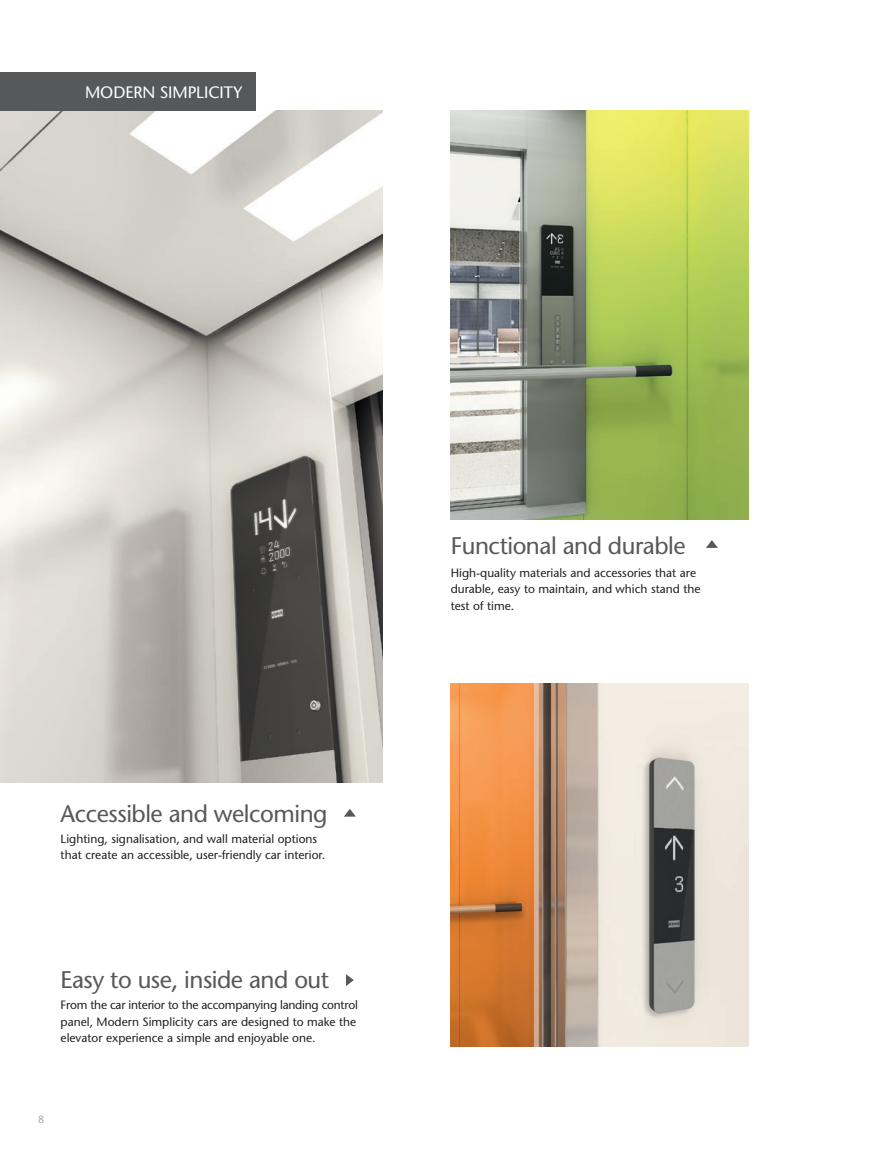
<style>
.page{position:relative;width:893px;height:1149px;background:#fff}
.page>*{position:absolute;margin:0;border:0;box-sizing:border-box;transform-origin:0 0}
._5_main_body_text_9{font:24px "Stone Sans";letter-spacing:-.02em;color:#57585a}
.Heading_cover_large{font:16.5px "Stone Sans";letter-spacing:-.005em;color:#fff}
._5_main_body_text_9-2{font:12px/16.5px "Stone Sans";color:#231f20}
.t1{font:10.5px "Stone Sans";color:#a8a9ad}
</style>
<div class="page">
<img style="left:451px;top:111px;width:297px;height:408px">
<img style="left:451px;top:683px;width:297px;height:363px">
<svg style="left:706px;top:540px;width:11px;height:7px"></svg>
<img style="left:0;top:111px;width:383px;height:671px">
<svg style="left:344px;top:809px;width:12px;height:7px"></svg>
<svg style="left:346px;top:974px;width:8px;height:11px"></svg>
<div style="left:0;top:72px;width:255px;height:39px;background:#57585a"></div>
<p class="Heading_cover_large" style="left:85px;top:82px;width:159px">MODERN SIMPLICITY</p>
<p class="_5_main_body_text_9" style="left:61px;top:798px;width:268px">Accessible and welcoming</p>
<p class="_5_main_body_text_9-2" style="left:61px;top:830px;width:266px">Lighting, signalisation, and wall material options that create an accessible, user-friendly car interior.</p>
<p class="_5_main_body_text_9" style="left:61px;top:964px;width:270px">Easy to use, inside and out</p>
<p class="_5_main_body_text_9-2" style="left:61px;top:996px;width:299px">From the car interior to the accompanying landing control panel, Modern Simplicity cars are designed to make the elevator experience a simple and enjoyable one.</p>
<p class="t1" style="left:38px;top:1112px;width:8px">8</p>
<p class="_5_main_body_text_9" style="left:451px;top:531px;width:236px">Functional and durable</p>
<p class="_5_main_body_text_9-2" style="left:451px;top:564px;width:251px">High-quality materials and accessories that are durable, easy to maintain, and which stand the test of time.</p>
</div>
